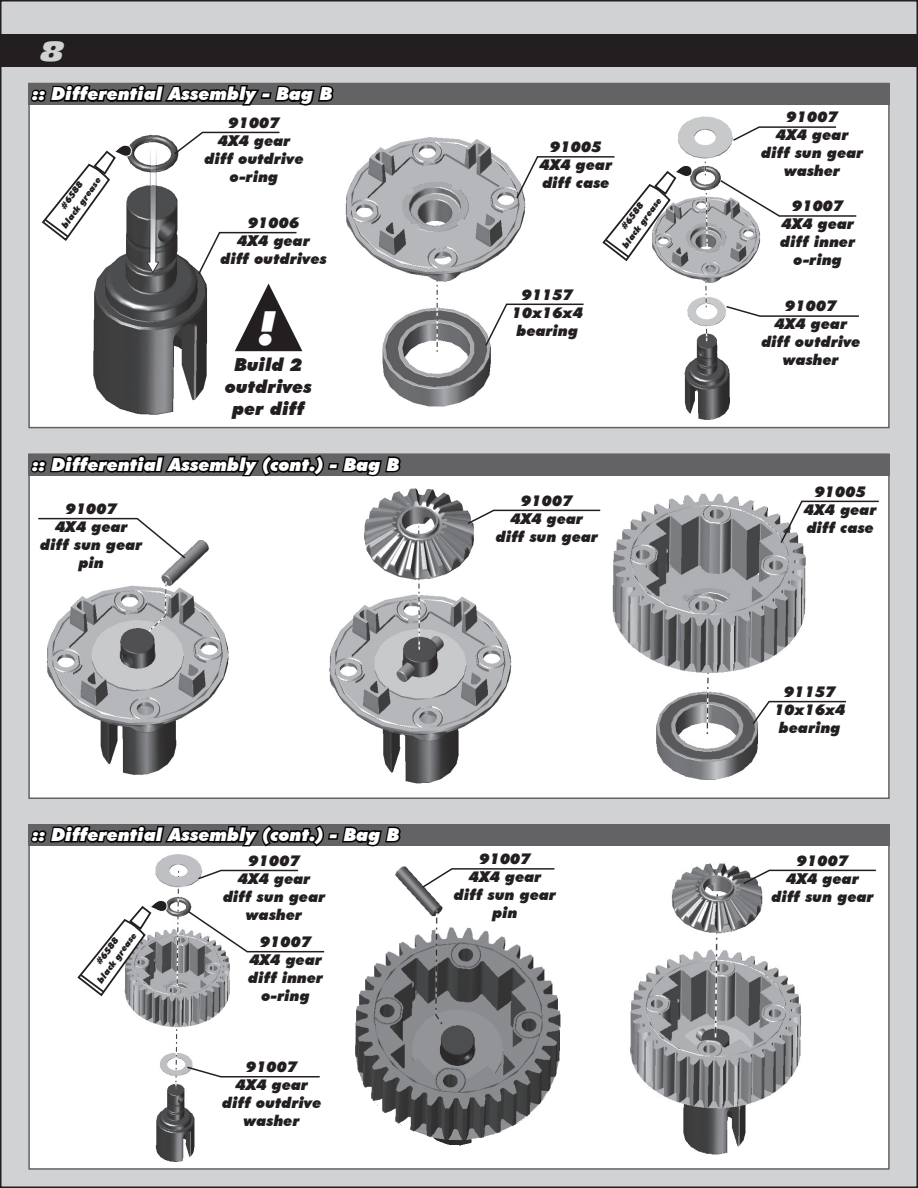
<style>
.page{position:relative;width:918px;height:1188px;background:#fff}
.page>*{position:absolute;margin:0;border:0;box-sizing:border-box;transform-origin:0 0}
.t1{font:italic 900 45px "Futura BT";color:#fff}
.t2{font:italic 27px "Antique Olive Nord";color:#d0d1d3}
.t3{font:italic 900 18px "Futura BT";color:#fff}
.t4{font:italic 900 18px/21.6px "Futura BT";color:#231f20;text-align:center}
.t5{font:italic 900 15px/18px "Futura BT";color:#231f20;text-align:center}
.t6{font:italic 900 9px/12px "Futura BT";color:#231f20;text-align:center}
</style>
<div class="page">
<div style="left:1px;top:1px;width:916px;height:1186px;background:#d1d2d4"></div>
<svg style="left:917px;top:0;width:1px;height:1188px"></svg>
<div style="left:0;top:34px;width:918px;height:33px;background:#231f20"></div>
<div style="left:28px;top:83px;width:862px;height:345px;background:#fff;border:2px solid #636366"></div>
<div style="left:28px;top:83px;width:862px;height:22px;background:#636366"></div>
<svg style="left:28px;top:82px;width:308px;height:41px"></svg>
<div style="left:28px;top:453px;width:862px;height:346px;background:#fff;border:2px solid #636366"></div>
<div style="left:28px;top:454px;width:862px;height:22px;background:#636366"></div>
<svg style="left:28px;top:453px;width:375px;height:41px"></svg>
<div style="left:29px;top:825px;width:860px;height:344px;background:#fff"></div>
<div style="left:28px;top:824px;width:862px;height:22px;background:#636366"></div>
<img style="left:345px;top:137px;width:170px;height:270px">
<img style="left:612px;top:493px;width:194px;height:287px">
<img style="left:93px;top:134px;width:115px;height:281px">
<img style="left:126px;top:881px;width:104px;height:281px">
<img style="left:663px;top:116px;width:98px;height:304px">
<img style="left:630px;top:863px;width:171px;height:292px">
<img style="left:46px;top:540px;width:183px;height:236px">
<img style="left:355px;top:866px;width:206px;height:280px">
<img style="left:328px;top:488px;width:184px;height:296px">
<svg style="left:235px;top:283px;width:67px;height:68px"></svg>
<svg style="left:173px;top:131px;width:107px;height:25px"></svg>
<svg style="left:197px;top:231px;width:100px;height:45px"></svg>
<svg style="left:484px;top:303px;width:100px;height:45px"></svg>
<svg style="left:751px;top:700px;width:96px;height:26px"></svg>
<svg style="left:779px;top:500px;width:100px;height:45px"></svg>
<svg style="left:731px;top:126px;width:106px;height:16px"></svg>
<svg style="left:28px;top:825px;width:375px;height:56px"></svg>
<svg style="left:38px;top:517px;width:149px;height:43px"></svg>
<svg style="left:421px;top:867px;width:135px;height:22px"></svg>
<svg style="left:466px;top:509px;width:135px;height:16px"></svg>
<svg style="left:742px;top:869px;width:134px;height:16px"></svg>
<svg style="left:725px;top:305px;width:134px;height:13px"></svg>
<svg style="left:186px;top:1065px;width:134px;height:13px"></svg>
<svg style="left:719px;top:179px;width:138px;height:38px"></svg>
<svg style="left:186px;top:910px;width:139px;height:43px"></svg>
<svg style="left:515px;top:155px;width:178px;height:108px"></svg>
<svg style="left:41px;top:144px;width:92px;height:98px"></svg>
<svg style="left:77px;top:899px;width:91px;height:99px"></svg>
<h2 class="t2" style="left:41px;top:34px;width:24px">8</h2>
<p class="t3" style="left:32px;top:83px;width:302px">:: Differential Assembly - Bag B</p>
<p class="t6" style="left:49px;top:216px;width:62px;rotate:-54deg">#6588<br>black grease</p>
<p class="t5" style="left:205px;top:113px;width:101px">91007<br>4X4 gear diff outdrive o-ring</p>
<p class="t5" style="left:220px;top:214px;width:108px">91006<br>4X4 gear<br>diff outdrives</p>
<h1 class="t1" style="left:259px;top:302px;width:18px">!</h1>
<p class="t4" style="left:225px;top:354px;width:89px">Build 2 outdrives per diff</p>
<p class="t3" style="left:32px;top:453px;width:369px">:: Differential Assembly (cont.) - Bag B</p>
<p class="t5" style="left:40px;top:499px;width:104px">91007<br>4X4 gear diff sun gear pin</p>
<p class="t5" style="left:540px;top:138px;width:74px">91005<br>4X4 gear diff case</p>
<p class="t5" style="left:512px;top:285px;width:73px">91157<br>10x16x4 bearing</p>
<p class="t6" style="left:610px;top:236px;width:62px;rotate:-54deg">#6588<br>black grease</p>
<p class="t5" style="left:496px;top:491px;width:104px">91007<br>4X4 gear diff sun gear</p>
<p class="t3" style="left:32px;top:824px;width:369px">:: Differential Assembly (cont.) - Bag B</p>
<p class="t6" style="left:85px;top:971px;width:62px;rotate:-54deg">#6588<br>black grease</p>
<p class="t5" style="left:223px;top:851px;width:104px">91007<br>4X4 gear diff sun gear washer</p>
<p class="t5" style="left:248px;top:933px;width:77px">91007<br>4X4 gear diff inner o-ring</p>
<p class="t5" style="left:222px;top:1058px;width:101px">91007<br>4X4 gear diff outdrive washer</p>
<p class="t5" style="left:454px;top:850px;width:104px">91007<br>4X4 gear diff sun gear pin</p>
<p class="t5" style="left:761px;top:108px;width:104px">91007<br>4X4 gear diff sun gear washer</p>
<p class="t5" style="left:780px;top:197px;width:77px">91007<br>4X4 gear diff inner o-ring</p>
<p class="t5" style="left:761px;top:297px;width:101px">91007<br>4X4 gear diff outdrive washer</p>
<p class="t5" style="left:804px;top:482px;width:74px">91005<br>4X4 gear diff case</p>
<p class="t5" style="left:774px;top:682px;width:73px">91157<br>10x16x4 bearing</p>
<p class="t5" style="left:771px;top:851px;width:104px">91007<br>4X4 gear diff sun gear</p>
</div>
